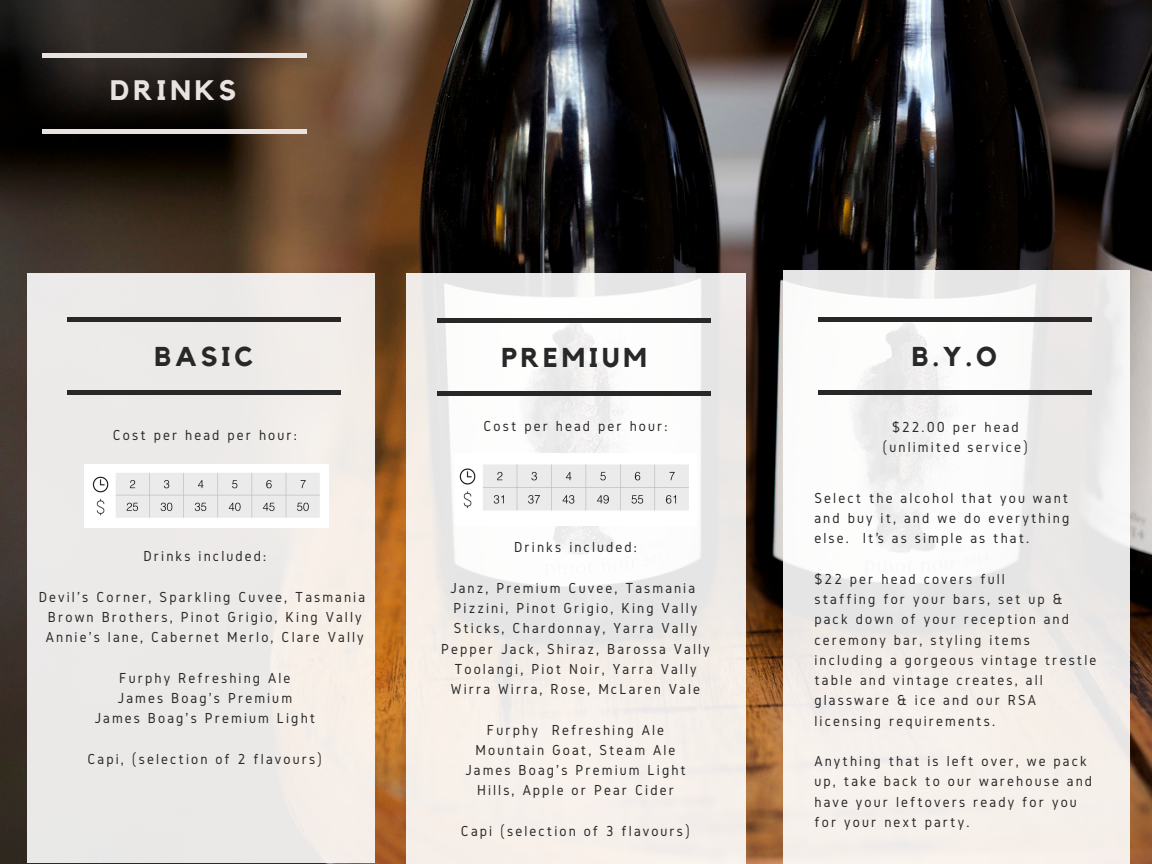
<style>
.page{position:relative;width:1152px;height:864px;background:#fff}
.page>*{position:absolute;margin:0;border:0;box-sizing:border-box;transform-origin:0 0}
.t1{font:700 28.05px "Kollektif";letter-spacing:.14em;color:#e8e3e0}
.t2{font:700 27.15px "Kollektif";letter-spacing:.14em;color:#282828}
.t3{font:15.15px/20.2px "Gidole";letter-spacing:.14em;color:#282828;text-align:center}
</style>
<div class="page">
<img style="left:0;top:0;width:1152px;height:864px">
<div style="left:27px;top:273px;width:348px;height:590px;background:#eceae8"></div>
<svg style="left:406px;top:273px;width:340px;height:591px;fill:#f6efea"></svg>
<hr style="left:42px;top:53px;width:265px;height:4px;background:#e8e3e0">
<div style="left:42px;top:129px;width:265px;height:5px;background:#e8e3e0"></div>
<svg style="left:783px;top:270px;width:346px;height:594px"></svg>
<img style="left:84px;top:465px;width:244px;height:63px">
<img style="left:456px;top:453px;width:240px;height:72px">
<div style="left:818px;top:317px;width:273px;height:5px;background:#282828"></div>
<div style="left:818px;top:390px;width:273px;height:5px;background:#282828"></div>
<div style="left:438px;top:318px;width:273px;height:5px;background:#282828"></div>
<hr style="left:438px;top:392px;width:273px;height:4px;background:#282828">
<div style="left:68px;top:317px;width:273px;height:5px;background:#282828"></div>
<div style="left:68px;top:390px;width:273px;height:5px;background:#282828"></div>
<h1 class="t1" style="left:110px;top:77px;width:127px">DRINKS</h1>
<h2 class="t2" style="left:155px;top:344px;width:100px">BASIC</h2>
<h2 class="t2" style="left:502px;top:345px;width:147px">PREMIUM</h2>
<p class="t3" style="left:113px;top:425px;width:186px">Cost per head per hour:</p>
<p class="t3" style="left:143px;top:546px;width:124px">Drinks included:</p>
<p class="t3" style="left:39px;top:587px;width:328px">Devil's Corner, Sparkling Cuvee, Tasmania<br>Brown Brothers, Pinot Grigio, King Vally<br>Annie's lane, Cabernet Merlo, Clare Vally</p>
<p class="t3" style="left:94px;top:668px;width:222px">Furphy Refreshing Ale<br>James Boag's Premium<br>James Boag's Premium Light</p>
<p class="t3" style="left:88px;top:749px;width:236px">Capi, (selection of 2 flavours)</p>
<p class="t3" style="left:483px;top:416px;width:186px">Cost per head per hour:</p>
<p class="t3" style="left:514px;top:537px;width:124px">Drinks included:</p>
<p class="t3" style="left:441px;top:578px;width:270px">Janz, Premium Cuvee, Tasmania Pizzini, Pinot Grigio, King Vally Sticks, Chardonnay, Yarra Vally Pepper Jack, Shiraz, Barossa Vally Toolangi, Piot Noir, Yarra Vally Wirra Wirra, Rose, McLaren Vale</p>
<p class="t3" style="left:465px;top:719px;width:222px">Furphy Refreshing Ale<br>Mountain Goat, Steam Ale<br>James Boag's Premium Light<br>Hills, Apple or Pear Cider</p>
<p class="t3" style="left:461px;top:821px;width:231px">Capi (selection of 3 flavours)</p>
<h2 class="t2" style="left:912px;top:344px;width:87px">B.Y.O</h2>
<p class="t3" style="left:883px;top:417px;width:147px">$22.00 per head (unlimited service)</p>
<p class="t3" style="left:814px;top:488px;width:256px;text-align:justify">Select the alcohol that you want and buy it, and we do everything else. It’s as simple as that.</p>
<p class="t3" style="left:814px;top:569px;width:283px;text-align:left">$22 per head covers full<br>staffing for your bars, set up &amp; pack down of your reception and ceremony bar, styling items including a gorgeous vintage trestle table and vintage creates, all glassware &amp; ice and our RSA licensing requirements.</p>
<p class="t3" style="left:814px;top:751px;width:279px;text-align:left">Anything that is left over, we pack up, take back to our warehouse and have your leftovers ready for you for your next party.</p>
</div>
